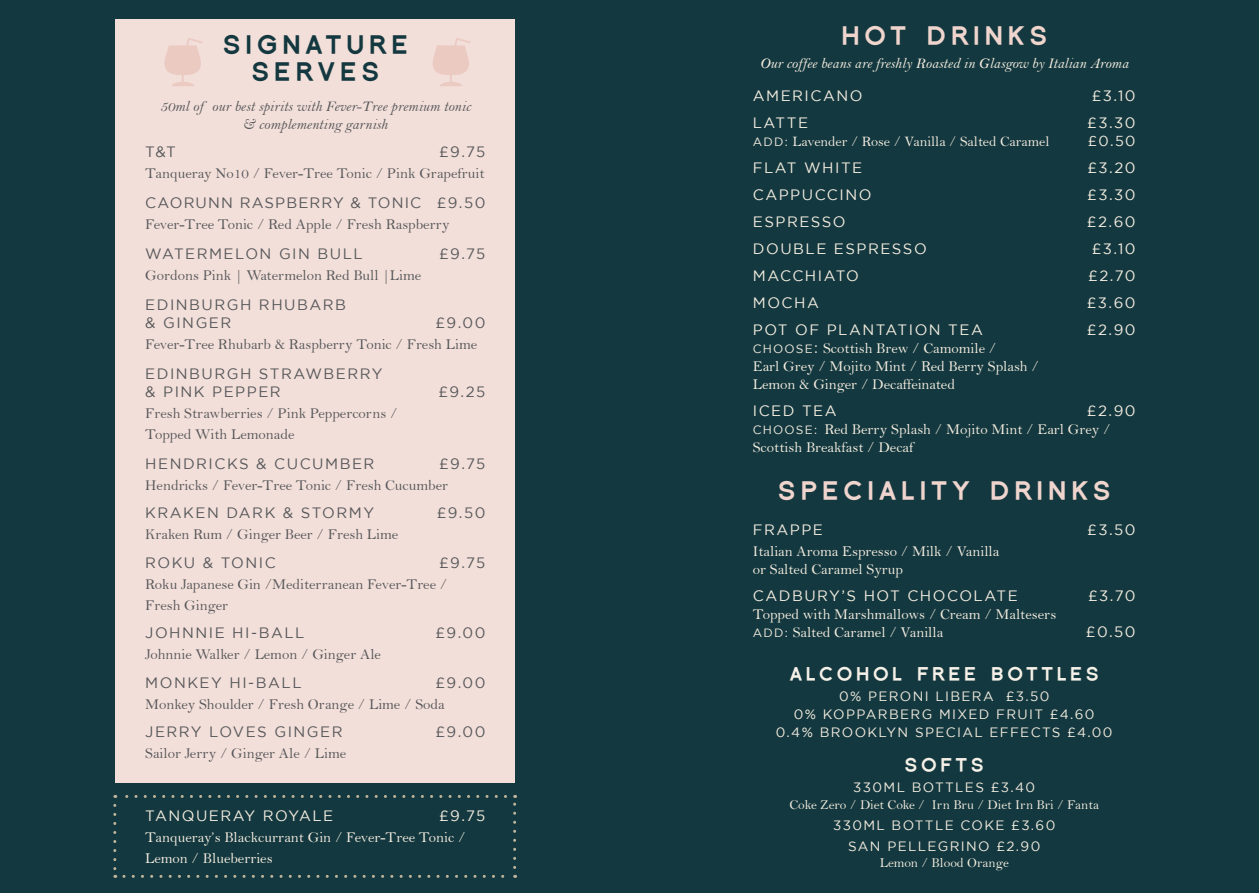
<style>
.page{position:relative;width:1259px;height:893px;background:#fff}
.page>*{position:absolute;margin:0;border:0;box-sizing:border-box;transform-origin:0 0}
.NEW_dish_and_price_1{font:900 24.75px "Florencesans";letter-spacing:.2em;color:#efd5cd}
.NEW_dish_and_price_2{font:900 24.75px/27px "Florencesans";letter-spacing:.2em;color:#14383f;text-align:center}
.WINE_4{font:900 18px "Florencesans";letter-spacing:.2em;color:#f6f1e8}
.COCK_COL{font:15px/21px "Bell";color:#57585a}
.NEW_dish_and_price_2-2{font:15px/18px "Bell";color:#f3ede0}
.NEW_dish_and_price_2-3{font:15px "Gotham";letter-spacing:.1em;color:#f3ede0}
.COCK_COL-2{font:15px/18px "Gotham";letter-spacing:.1em;color:#57585a}
.NEW_dish_and_price_2-4{font:15px/18px "Bell MT Italic";color:#57585a;text-align:center}
.COCK_COL-3{font:15px/21px "Bell";color:#f3ede0}
.NEW_dish_and_price_2-5{font:15px "Bell MT Italic";color:#f3ede0}
.COCK_COL-4{font:15px "Gotham";letter-spacing:.1em;color:#f3ede0}
.NEW_dish_and_price_2-6{font:14.4px "Bell";color:#f3ede0}
.NEW_dish_and_price_2-7{font:14.4px "Gotham";color:#f3ede0}
.WINE_4-2{font:13.5px/18px "Gotham";letter-spacing:.1em;color:#f3ede0;text-align:center}
.WINE_4-3{font:13.5px/16.5px "Bell";color:#f3ede0;text-align:center}
.s1{font-family:"Gotham"}
.s2{font-family:"Gotham";font-size:12px}
</style>
<div class="page">
<div style="left:0;top:0;width:642px;height:893px;background:#14383f"></div>
<div style="left:115px;top:20px;width:399px;height:763px;background:#f3dfda"></div>
<div style="left:629px;top:0;width:630px;height:893px;background:#14383f"></div>
<svg style="left:113px;top:805px;width:3px;height:73px"></svg>
<svg style="left:124px;top:875px;width:391px;height:3px"></svg>
<svg style="left:513px;top:795px;width:3px;height:72px"></svg>
<svg style="left:115px;top:795px;width:390px;height:3px"></svg>
<svg style="left:164px;top:38px;width:38px;height:48px"></svg>
<svg style="left:432px;top:38px;width:38px;height:48px"></svg>
<p class="NEW_dish_and_price_2" style="left:223px;top:31px;width:187px">SIGNATURE<br>SERVES</p>
<p class="NEW_dish_and_price_2-4" style="left:160px;top:97px;width:312px">50ml of our best spirits with Fever-Tree premium tonic &amp; complementing garnish</p>
<p class="COCK_COL-2" style="left:145px;top:142px;width:32px">T&amp;T</p>
<p class="COCK_COL" style="left:145px;top:141px;width:342px;text-align:right"><span class="s1">£9.75<br></span>Tanqueray No10 / Fever-Tree Tonic / Pink Grapefruit</p>
<p class="COCK_COL" style="left:145px;top:192px;width:342px"><span class="s1">CAORUNN RASPBERRY &amp; TONIC £9.50<br></span>Fever-Tree Tonic / Red Apple / Fresh Raspberry</p>
<p class="COCK_COL-2" style="left:145px;top:244px;width:219px">WATERMELON GIN BULL</p>
<p class="COCK_COL-2" style="left:439px;top:244px;width:48px">£9.75</p>
<p class="COCK_COL" style="left:145px;top:260px;width:277px;line-height:30px">Gordons Pink | Watermelon Red Bull |Lime<br><span class="s1">EDINBURGH RHUBARB</span></p>
<p class="COCK_COL-2" style="left:145px;top:313px;width:88px">&amp; GINGER</p>
<p class="COCK_COL" style="left:145px;top:312px;width:342px;text-indent:290px"><span class="s1">£9.00<br></span>Fever-Tree Rhubarb &amp; Raspberry Tonic / Fresh Lime</p>
<p class="COCK_COL-2" style="left:145px;top:364px;width:239px">EDINBURGH STRAWBERRY &amp; PINK PEPPER</p>
<p class="COCK_COL-2" style="left:438px;top:382px;width:49px">£9.25</p>
<p class="COCK_COL" style="left:145px;top:402px;width:254px">Fresh Strawberries / Pink Peppercorns /<br>Topped With Lemonade</p>
<p class="COCK_COL-2" style="left:145px;top:454px;width:231px">HENDRICKS &amp; CUCUMBER</p>
<p class="COCK_COL" style="left:145px;top:453px;width:342px;text-indent:294px"><span class="s1">£9.75<br></span>Hendricks / Fever-Tree Tonic / Fresh Cucumber</p>
<p class="COCK_COL-2" style="left:145px;top:504px;width:230px">KRAKEN DARK &amp; STORMY</p>
<p class="COCK_COL-2" style="left:437px;top:504px;width:50px">£9.50</p>
<p class="COCK_COL" style="left:145px;top:520px;width:254px;line-height:28.5px">Kraken Rum / Ginger Beer / Fresh Lime<br><span class="s1">ROKU &amp; TONIC</span></p>
<p class="COCK_COL" style="left:145px;top:552px;width:342px;text-indent:294px"><span class="s1">£9.75<br></span>Roku Japanese Gin /Mediterranean Fever-Tree /<br>Fresh Ginger</p>
<p class="COCK_COL-2" style="left:145px;top:624px;width:161px">JOHNNIE HI-BALL</p>
<p class="COCK_COL-2" style="left:435px;top:624px;width:52px">£9.00</p>
<p class="COCK_COL" style="left:145px;top:640px;width:237px;line-height:28.5px">Johnnie Walker / Lemon / Ginger Ale<br><span class="s1">MONKEY HI-BALL</span></p>
<p class="COCK_COL" style="left:145px;top:672px;width:342px;text-indent:290px"><span class="s1">£9.00<br></span>Monkey Shoulder / Fresh Orange / Lime / Soda</p>
<p class="COCK_COL-2" style="left:145px;top:723px;width:199px">JERRY LOVES GINGER</p>
<p class="COCK_COL-2" style="left:435px;top:723px;width:52px">£9.00</p>
<p class="COCK_COL" style="left:145px;top:743px;width:202px">Sailor Jerry / Ginger Ale / Lime</p>
<p class="COCK_COL-3" style="left:145px;top:806px;width:342px;text-indent:294px"><span class="s1">£9.75<br></span>Tanqueray’s Blackcurrant Gin / Fever-Tree Tonic /<br>Lemon / Blueberries</p>
<p class="COCK_COL-4" style="left:145px;top:808px;width:190px">TANQUERAY ROYALE</p>
<p class="NEW_dish_and_price_1" style="left:841px;top:21px;width:207px">HOT DRINKS</p>
<p class="NEW_dish_and_price_2-5" style="left:760px;top:54px;width:370px">Our coffee beans are freshly Roasted in Glasgow by Italian Aroma</p>
<p class="NEW_dish_and_price_2-3" style="left:753px;top:88px;width:111px">AMERICANO</p>
<p class="NEW_dish_and_price_2-3" style="left:1091px;top:88px;width:45px">£3.10</p>
<p class="NEW_dish_and_price_2-3" style="left:753px;top:115px;width:57px">LATTE</p>
<p class="NEW_dish_and_price_2-3" style="left:1087px;top:115px;width:50px">£3.30</p>
<p class="NEW_dish_and_price_2-6" style="left:753px;top:133px;width:298px"><span class="s2">ADD:</span> Lavender / Rose / Vanilla / Salted Caramel</p>
<p class="NEW_dish_and_price_2-7" style="left:1087px;top:133px;width:49px">£0.50</p>
<p class="NEW_dish_and_price_2-3" style="left:753px;top:160px;width:111px">FLAT WHITE</p>
<p class="NEW_dish_and_price_2-3" style="left:1087px;top:160px;width:50px">£3.20</p>
<p class="NEW_dish_and_price_2-3" style="left:753px;top:187px;width:120px">CAPPUCCINO</p>
<p class="NEW_dish_and_price_2-3" style="left:1087px;top:187px;width:50px">£3.30</p>
<p class="NEW_dish_and_price_2-3" style="left:753px;top:214px;width:94px">ESPRESSO</p>
<p class="NEW_dish_and_price_2-3" style="left:1087px;top:214px;width:50px">£2.60</p>
<p class="NEW_dish_and_price_2-3" style="left:753px;top:241px;width:175px">DOUBLE ESPRESSO</p>
<p class="NEW_dish_and_price_2-3" style="left:1091px;top:241px;width:45px">£3.10</p>
<p class="NEW_dish_and_price_2-3" style="left:753px;top:268px;width:108px">MACCHIATO</p>
<p class="NEW_dish_and_price_2-3" style="left:1088px;top:268px;width:49px">£2.70</p>
<p class="NEW_dish_and_price_2-3" style="left:753px;top:295px;width:68px">MOCHA</p>
<p class="NEW_dish_and_price_2-3" style="left:1086px;top:295px;width:50px">£3.60</p>
<p class="NEW_dish_and_price_2-3" style="left:753px;top:322px;width:232px">POT OF PLANTATION TEA</p>
<p class="NEW_dish_and_price_2-3" style="left:1087px;top:322px;width:50px">£2.90</p>
<p class="NEW_dish_and_price_2-2" style="left:753px;top:340px;width:288px"><span class="s2">CHOOSE</span><span class="s1">:</span> Scottish Brew / Camomile /<br>Earl Grey / Mojito Mint / Red Berry Splash /<br>Lemon &amp; Ginger / Decaffeinated</p>
<p class="NEW_dish_and_price_2-3" style="left:753px;top:403px;width:85px">ICED TEA</p>
<p class="NEW_dish_and_price_2-2" style="left:753px;top:403px;width:384px;text-indent:334px"><span class="s1">£2.90<br></span><span class="s2">CHOOSE:</span> Red Berry Splash / Mojito Mint / Earl Grey /<br>Scottish Breakfast / Decaf</p>
<p class="NEW_dish_and_price_1" style="left:778px;top:477px;width:334px">SPECIALITY DRINKS</p>
<p class="NEW_dish_and_price_2-3" style="left:753px;top:522px;width:72px">FRAPPE</p>
<p class="NEW_dish_and_price_2-3" style="left:1087px;top:522px;width:50px">£3.50</p>
<p class="NEW_dish_and_price_2-2" style="left:753px;top:542px;width:248px">Italian Aroma Espresso / Milk / Vanilla or Salted Caramel Syrup</p>
<p class="NEW_dish_and_price_2-3" style="left:753px;top:588px;width:266px">CADBURY’S HOT CHOCOLATE</p>
<p class="NEW_dish_and_price_2-3" style="left:1088px;top:588px;width:49px">£3.70</p>
<p class="NEW_dish_and_price_2-2" style="left:753px;top:605px;width:305px">Topped with Marshmallows / Cream / Maltesers<br><span class="s2">ADD:</span> Salted Caramel / Vanilla</p>
<p class="NEW_dish_and_price_2-3" style="left:1086px;top:624px;width:51px">£0.50</p>
<p class="WINE_4" style="left:789px;top:664px;width:311px">ALCOHOL FREE BOTTLES</p>
<p class="WINE_4-2" style="left:776px;top:687px;width:338px">0% PERONI LIBERA £3.50<br>0% KOPPARBERG MIXED FRUIT £4.60<br>0.4% BROOKLYN SPECIAL EFFECTS £4.00</p>
<p class="WINE_4" style="left:904px;top:755px;width:81px">SOFTS</p>
<p class="WINE_4-3" style="left:789px;top:780px;width:311px"><span class="s1">330ML BOTTLES £3.40<br></span>Coke Zero / Diet Coke / Irn Bru / Diet Irn Bri / Fanta</p>
<p class="WINE_4-2" style="left:833px;top:814px;width:224px;line-height:21px">330ML BOTTLE COKE £3.60<br>SAN PELLEGRINO £2.90</p>
<p class="WINE_4-3" style="left:879px;top:855px;width:130px">Lemon / Blood Orange</p>
</div>
